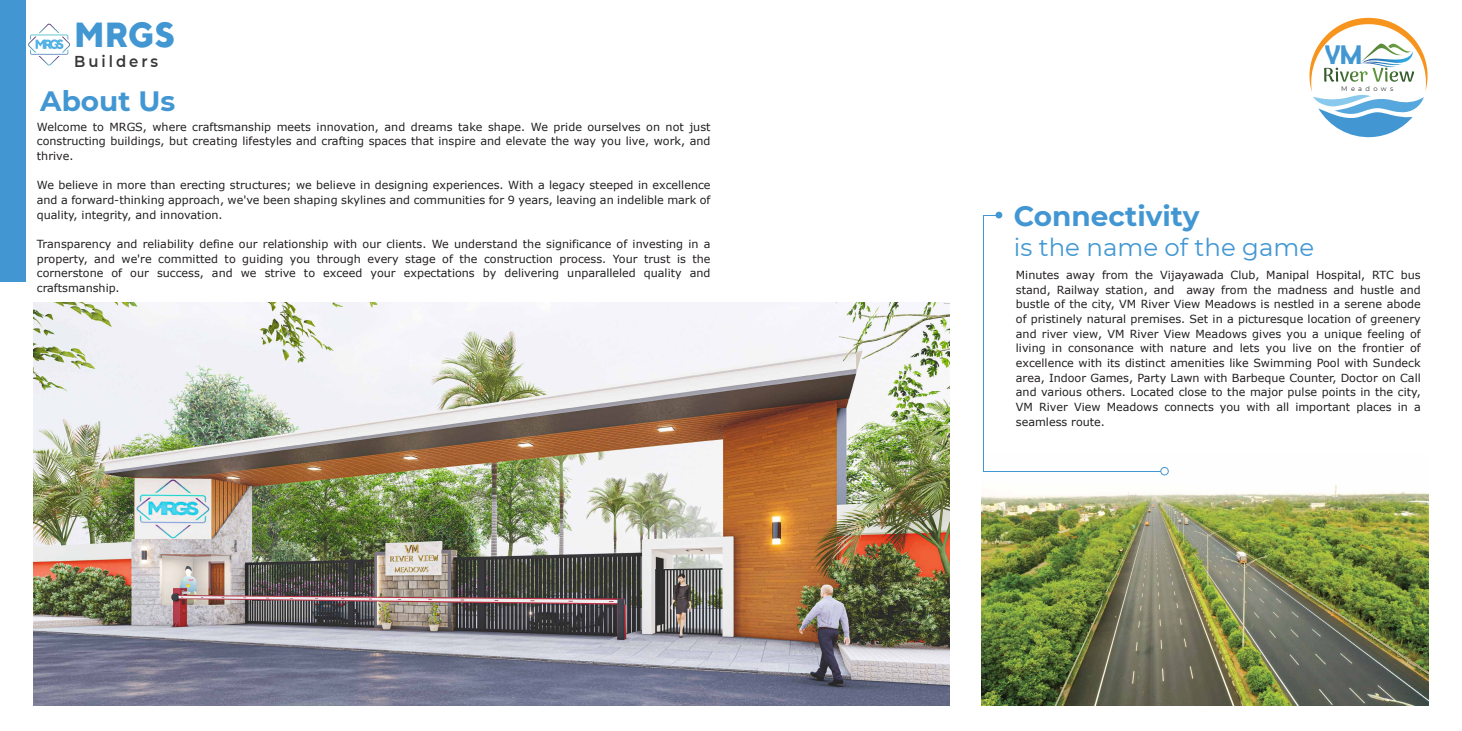
<style>
.page{position:relative;width:1462px;height:731px;background:#fff}
.page>*{position:absolute;margin:0;border:0;box-sizing:border-box;transform-origin:0 0}
.t1{font:800 34.86px "TT Norms";color:#4297d3;scale:.94 1}
.t2{font:700 27.93px "Montserrat";color:#4297d3}
.t3{font:26.67px "AKIRA190 GLYPSH Regular";color:#4297d3}
.t4{font:24.43px "Montserrat";color:#4297d3}
.t5{font:600 15.79px "Montserrat";letter-spacing:.2em;color:#383838;scale:.94 1}
.t6{font:11.16px/14.7px "Verdana";color:#231f20;text-align:justify}
.t7{font:6.69px "Montserrat";letter-spacing:.495em;color:#383838}
</style>
<div class="page">
<div style="left:0;top:0;width:26px;height:282px;background:#4297d3"></div>
<svg style="left:28px;top:24px;width:42px;height:42px"></svg>
<svg style="left:1309px;top:18px;width:118px;height:120px"></svg>
<img style="left:981px;top:467px;width:447px;height:238px">
<hr style="left:983px;top:471px;width:177px;height:1px;background:#4197d3">
<hr style="left:983px;top:215px;width:1px;height:257px;background:#4197d3">
<div style="left:1160px;top:467px;width:8px;height:8px;border:1px solid #4197d3;border-radius:50%"></div>
<div style="left:995px;top:212px;width:7px;height:6px;background:#4197d3;border-radius:50%"></div>
<img style="left:33px;top:303px;width:917px;height:402px">
<h1 class="t1" style="left:74px;top:13px;width:109px">MRGS</h1>
<h3 class="t5" style="left:74px;top:50px;width:91px">Builders</h3>
<h2 class="t2" style="left:40px;top:81px;width:137px">About Us</h2>
<p class="t6" style="left:37px;top:119px;width:675px">Welcome to MRGS, where craftsmanship meets innovation, and dreams take shape. We pride ourselves on not just constructing buildings, but creating lifestyles and crafting spaces that inspire and elevate the way you live, work, and thrive.</p>
<p class="t6" style="left:37px;top:177px;width:675px">We believe in more than erecting structures; we believe in designing experiences. With a legacy steeped in excellence and a forward-thinking approach, we've been shaping skylines and communities for 9 years, leaving an indelible mark of quality, integrity, and innovation.</p>
<p class="t6" style="left:37px;top:236px;width:675px">Transparency and reliability define our relationship with our clients. We understand the significance of investing in a property, and we're committed to guiding you through every stage of the construction process. Your trust is the cornerstone of our success, and we strive to exceed your expectations by delivering unparalleled quality and craftsmanship.</p>
<h3 class="t3" style="left:1325px;top:40px;width:39px">VM</h3>
<p class="t7" style="left:1341px;top:84px;width:54px">Meadows</p>
<h2 class="t2" style="left:1014px;top:196px;width:187px">Connectivity</h2>
<h3 class="t4" style="left:1014px;top:230px;width:302px">is the name of the game</h3>
<p class="t6" style="left:1016px;top:267px;width:406px">Minutes away from the Vijayawada Club, Manipal Hospital, RTC bus stand, Railway station, and away from the madness and hustle and bustle of the city, VM River View Meadows is nestled in a serene abode of pristinely natural premises. Set in a picturesque location of greenery and river view, VM River View Meadows gives you a unique feeling of living in consonance with nature and lets you live on the frontier of excellence with its distinct amenities like Swimming Pool with Sundeck area, Indoor Games, Party Lawn with Barbeque Counter, Doctor on Call and various others. Located close to the major pulse points in the city, VM River View Meadows connects you with all important places in a seamless route.</p>
</div>
